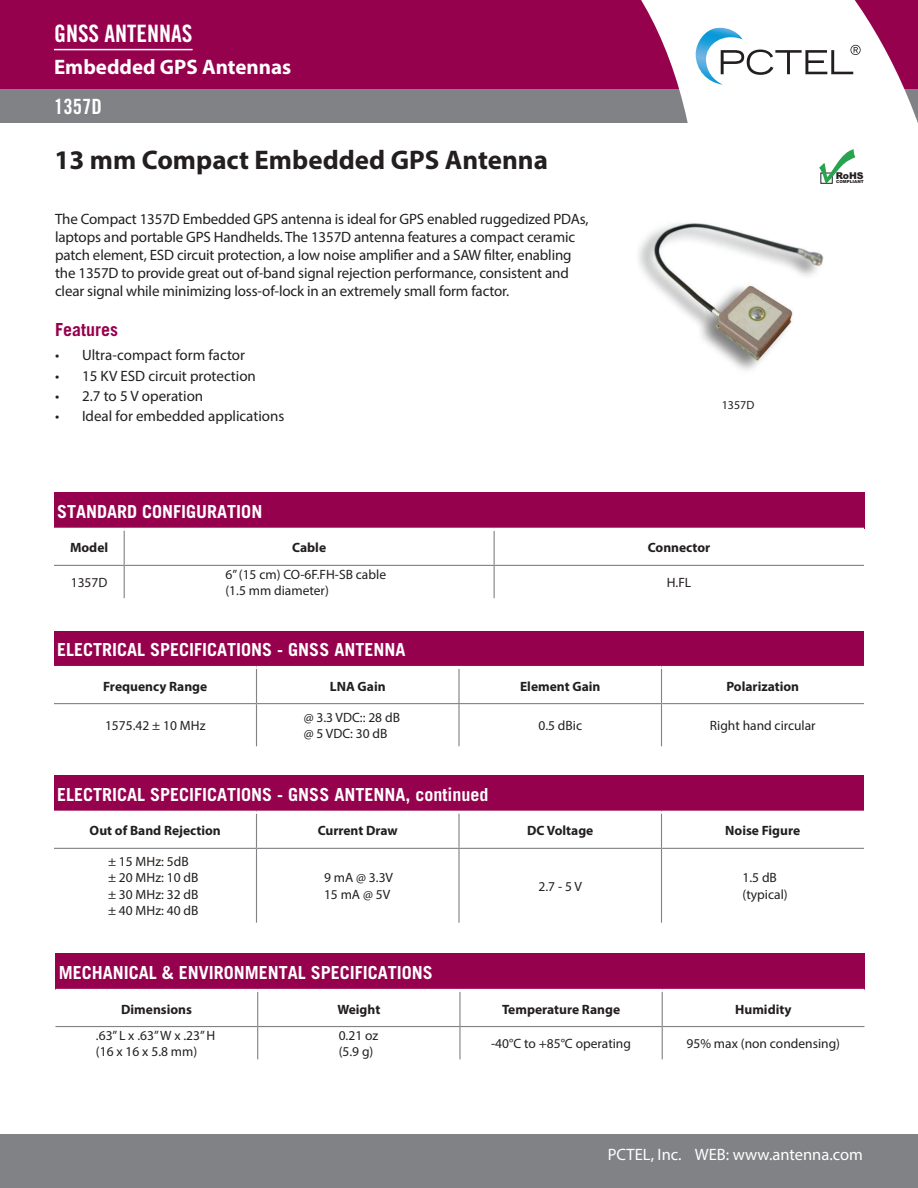
<style>
.page{position:relative;width:918px;height:1188px;background:#fff}
.page>*{position:absolute;margin:0;border:0;box-sizing:border-box;transform-origin:0 0}
.t1{font:700 27px "Myriad Pro";color:#231f20}
.t2{font:24px "Trade Gothic Bold Cond Twenty";color:#fff}
.t3{font:700 21px "Myriad Pro";color:#fff}
.t4{font:21px "Trade Gothic Bold Cond Twenty";color:#fff}
.t5{font:700 18px "Trade Gothic";color:#fff}
.t6{font:700 18px "Trade Gothic";color:#96014d}
.t7{font:16.5px "Myriad Pro";color:#fff}
.t8{font:15px/18px "Myriad Pro";letter-spacing:-.01em;color:#231f20}
.t9{font:13.5px/16.2px "Myriad Pro";color:#231f20}
.t10{font:700 13.5px "Myriad Pro";color:#231f20}
.t11{font:12px "Myriad Pro";color:#231f20}
.t12{font:900 9.3px "Arial";color:#231f20}
.t13{font:900 4.05px "Arial";color:#231f20}
</style>
<div class="page">
<div style="left:0;top:89px;width:706px;height:34px;background:#808285"></div>
<div style="left:0;top:0;width:702px;height:89px;background:#96014d"></div>
<hr style="left:54px;top:49px;width:139px;height:1px;background:#fff">
<div style="left:0;top:1134px;width:918px;height:54px;background:#808285"></div>
<svg style="left:641px;top:0;width:277px;height:123px"></svg>
<img style="left:638px;top:223px;width:186px;height:147px">
<div style="left:54px;top:631px;width:810px;height:36px;background:#96014d"></div>
<hr style="left:54px;top:703px;width:202px;height:1px;background:#808285">
<hr style="left:256px;top:703px;width:203px;height:1px;background:#808285">
<hr style="left:459px;top:703px;width:203px;height:1px;background:#808285">
<hr style="left:662px;top:703px;width:202px;height:1px;background:#808285">
<hr style="left:256px;top:669px;width:1px;height:34px;background:#808285">
<hr style="left:458px;top:669px;width:2px;height:34px;background:#808285">
<hr style="left:661px;top:669px;width:1px;height:34px;background:#808285">
<hr style="left:256px;top:704px;width:1px;height:42px;background:#808285">
<hr style="left:458px;top:704px;width:2px;height:42px;background:#808285">
<hr style="left:661px;top:704px;width:1px;height:42px;background:#808285">
<hr style="left:54px;top:666px;width:202px;height:3px;background:#fff">
<hr style="left:256px;top:666px;width:203px;height:3px;background:#fff">
<hr style="left:459px;top:666px;width:203px;height:3px;background:#fff">
<hr style="left:662px;top:666px;width:202px;height:3px;background:#fff">
<div style="left:54px;top:775px;width:810px;height:37px;background:#96014d"></div>
<hr style="left:54px;top:848px;width:202px;height:1px;background:#808285">
<hr style="left:256px;top:848px;width:203px;height:1px;background:#808285">
<hr style="left:459px;top:848px;width:203px;height:1px;background:#808285">
<hr style="left:662px;top:848px;width:202px;height:1px;background:#808285">
<hr style="left:256px;top:814px;width:1px;height:34px;background:#808285">
<hr style="left:256px;top:849px;width:1px;height:74px;background:#808285">
<hr style="left:54px;top:811px;width:202px;height:3px;background:#fff">
<hr style="left:256px;top:811px;width:203px;height:3px;background:#fff">
<hr style="left:459px;top:811px;width:203px;height:3px;background:#fff">
<hr style="left:662px;top:811px;width:202px;height:3px;background:#fff">
<hr style="left:458px;top:814px;width:2px;height:34px;background:#808285">
<hr style="left:458px;top:849px;width:2px;height:74px;background:#808285">
<hr style="left:661px;top:814px;width:1px;height:34px;background:#808285">
<hr style="left:661px;top:849px;width:1px;height:74px;background:#808285">
<div style="left:54px;top:492px;width:810px;height:37px;background:#96014d"></div>
<hr style="left:494px;top:531px;width:1px;height:34px;background:#808285">
<hr style="left:494px;top:566px;width:1px;height:32px;background:#808285">
<hr style="left:54px;top:565px;width:70px;height:1px;background:#808285">
<hr style="left:124px;top:565px;width:370px;height:1px;background:#808285">
<hr style="left:494px;top:565px;width:370px;height:1px;background:#808285">
<hr style="left:54px;top:528px;width:70px;height:3px;background:#fff">
<hr style="left:124px;top:528px;width:370px;height:3px;background:#fff">
<hr style="left:494px;top:528px;width:370px;height:3px;background:#fff">
<hr style="left:124px;top:531px;width:1px;height:34px;background:#808285">
<hr style="left:124px;top:566px;width:1px;height:32px;background:#808285">
<div style="left:55px;top:954px;width:809px;height:36px;background:#96014d"></div>
<hr style="left:257px;top:992px;width:1px;height:34px;background:#808285">
<hr style="left:257px;top:1027px;width:1px;height:32px;background:#808285">
<hr style="left:55px;top:1026px;width:203px;height:1px;background:#808285">
<hr style="left:258px;top:1026px;width:202px;height:1px;background:#808285">
<hr style="left:460px;top:1026px;width:202px;height:1px;background:#808285">
<hr style="left:662px;top:1026px;width:202px;height:1px;background:#808285">
<hr style="left:55px;top:989px;width:203px;height:3px;background:#fff">
<hr style="left:258px;top:989px;width:202px;height:3px;background:#fff">
<hr style="left:460px;top:989px;width:202px;height:3px;background:#fff">
<hr style="left:662px;top:989px;width:202px;height:3px;background:#fff">
<hr style="left:662px;top:992px;width:1px;height:34px;background:#808285">
<hr style="left:662px;top:1027px;width:1px;height:32px;background:#808285">
<hr style="left:459px;top:992px;width:2px;height:34px;background:#808285">
<hr style="left:459px;top:1027px;width:2px;height:32px;background:#808285">
<svg style="left:819px;top:149px;width:37px;height:35px"></svg>
<h2 class="t2" style="left:54px;top:19px;width:140px">GNSS ANTENNAS</h2>
<h3 class="t3" style="left:54px;top:53px;width:239px">Embedded GPS Antennas</h3>
<h3 class="t4" style="left:54px;top:94px;width:49px">1357D</h3>
<h1 class="t1" style="left:55px;top:143px;width:495px">13 mm Compact Embedded GPS Antenna</h1>
<p class="t8" style="left:55px;top:210px;width:535px">The Compact 1357D Embedded GPS antenna is ideal for GPS enabled ruggedized PDAs, laptops and portable GPS Handhelds. The 1357D antenna features a compact ceramic patch element, ESD circuit protection, a low noise amplifier and a SAW filter, enabling the 1357D to provide great out of-band signal rejection performance, consistent and clear signal while minimizing loss-of-lock in an extremely small form factor.</p>
<p class="t6" style="left:55px;top:319px;width:64px">Features</p>
<p class="t8" style="left:55px;top:346px;width:191px">• Ultra-compact form factor</p>
<p class="t8" style="left:55px;top:366px;width:202px">• 15 KV ESD circuit protection</p>
<p class="t8" style="left:55px;top:387px;width:150px">• 2.7 to 5 V operation</p>
<p class="t8" style="left:55px;top:407px;width:231px">• Ideal for embedded applications</p>
<p class="t12" style="left:836px;top:170px;width:29px">RoHS</p>
<p class="t13" style="left:836px;top:180px;width:29px">COMPLIANT</p>
<p class="t11" style="left:722px;top:397px;width:34px">1357D</p>
<p class="t5" style="left:57px;top:500px;width:207px">STANDARD CONFIGURATION</p>
<p class="t10" style="left:70px;top:539px;width:40px">Model</p>
<p class="t10" style="left:292px;top:539px;width:35px">Cable</p>
<p class="t10" style="left:648px;top:539px;width:64px">Connector</p>
<p class="t9" style="left:71px;top:574px;width:38px">1357D</p>
<p class="t9" style="left:225px;top:566px;width:162px">6” (15 cm) CO-6F.FH-SB cable (1.5 mm diameter)</p>
<p class="t9" style="left:667px;top:574px;width:26px">H.FL</p>
<p class="t5" style="left:57px;top:639px;width:350px">ELECTRICAL SPECIFICATIONS - GNSS ANTENNA</p>
<p class="t10" style="left:103px;top:677px;width:106px">Frequency Range</p>
<p class="t10" style="left:330px;top:677px;width:57px">LNA Gain</p>
<p class="t10" style="left:520px;top:677px;width:82px">Element Gain</p>
<p class="t10" style="left:726px;top:677px;width:74px">Polarization</p>
<p class="t9" style="left:105px;top:717px;width:102px">1575.42 ± 10 MHz</p>
<p class="t9" style="left:304px;top:709px;width:98px">@ 3.3 VDC:: 28 dB @ 5 VDC: 30 dB</p>
<p class="t9" style="left:538px;top:717px;width:45px">0.5 dBic</p>
<p class="t9" style="left:710px;top:717px;width:107px">Right hand circular</p>
<p class="t5" style="left:57px;top:783px;width:433px">ELECTRICAL SPECIFICATIONS - GNSS ANTENNA, continued</p>
<p class="t10" style="left:90px;top:822px;width:133px">Out of Band Rejection</p>
<p class="t10" style="left:318px;top:822px;width:82px">Current Draw</p>
<p class="t10" style="left:527px;top:822px;width:68px">DC Voltage</p>
<p class="t10" style="left:725px;top:822px;width:76px">Noise Figure</p>
<p class="t9" style="left:108px;top:853px;width:92px">± 15 MHz: 5dB ± 20 MHz: 10 dB ± 30 MHz: 32 dB ± 40 MHz: 40 dB</p>
<p class="t9" style="left:324px;top:870px;width:71px">9 mA @ 3.3V<br>15 mA @ 5V</p>
<p class="t9" style="left:539px;top:878px;width:45px">2.7 - 5 V</p>
<p class="t9" style="left:743px;top:870px;width:47px">1.5 dB (typical)</p>
<p class="t5" style="left:59px;top:961px;width:376px">MECHANICAL &amp; ENVIRONMENTAL SPECIFICATIONS</p>
<p class="t10" style="left:121px;top:1000px;width:72px">Dimensions</p>
<p class="t10" style="left:337px;top:1000px;width:44px">Weight</p>
<p class="t10" style="left:502px;top:1000px;width:120px">Temperature Range</p>
<p class="t10" style="left:735px;top:1000px;width:58px">Humidity</p>
<p class="t9" style="left:96px;top:1027px;width:121px">.63” L x .63” W x .23” H (16 x 16 x 5.8 mm)</p>
<p class="t9" style="left:339px;top:1027px;width:41px">0.21 oz (5.9 g)</p>
<p class="t9" style="left:491px;top:1035px;width:141px">-40°C to +85°C operating</p>
<p class="t9" style="left:687px;top:1035px;width:155px">95% max (non condensing)</p>
<p class="t7" style="left:608px;top:1144px;width:257px">PCTEL, Inc. WEB: www.antenna.com</p>
</div>
